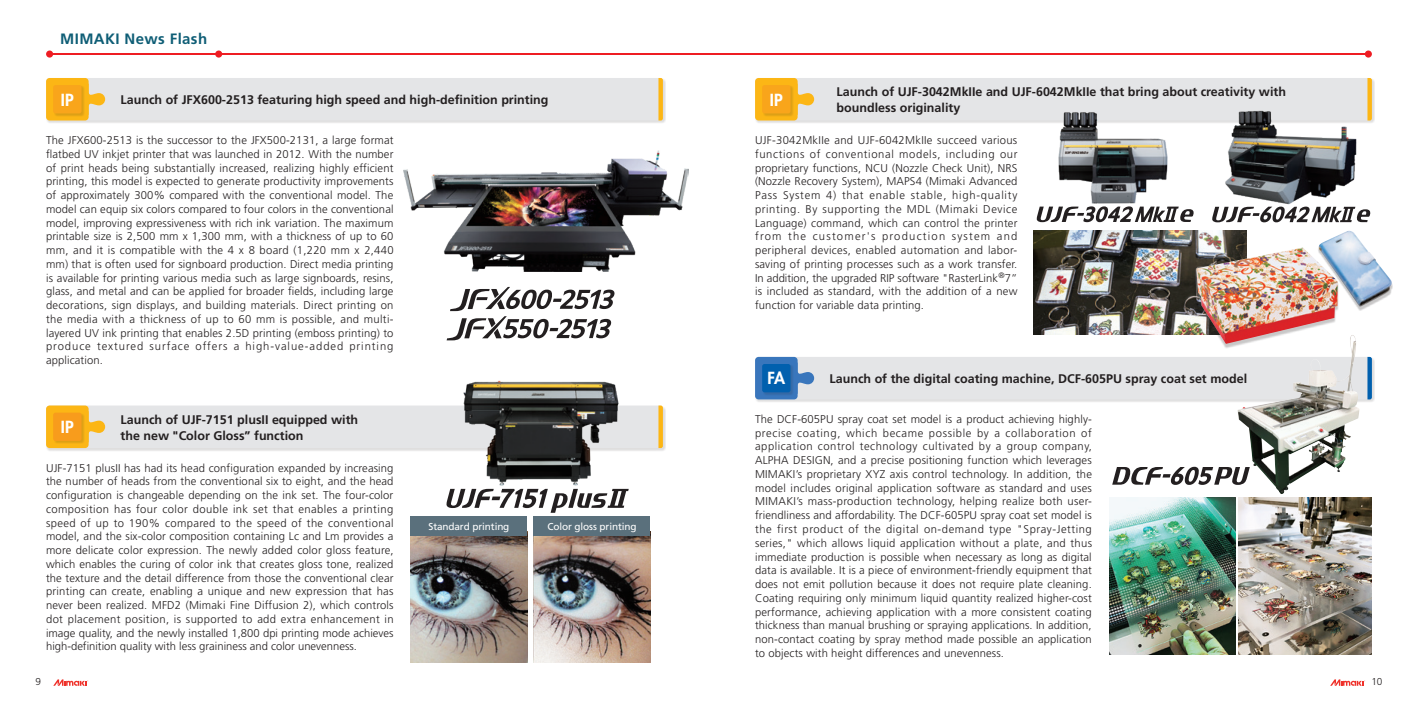
<style>
.page{position:relative;width:1418px;height:709px;background:#fff}
.page>*{position:absolute;margin:0;border:0;box-sizing:border-box;transform-origin:0 0}
.t1{font:800 16.25px "Futura Std";color:#fff}
.t2{font:700 15px "Frutiger LT Std";letter-spacing:.025em;color:#0f5e76}
.t3{font:700 12.5px/16.2px "Frutiger LT Std";color:#231f20}
.t4{font:300 11.25px/13.8px "Frutiger LT Std";letter-spacing:.01em;color:#231f20;text-align:justify}
.t5{font:10px "Frutiger LT Std";letter-spacing:-.015em;color:#fff}
.t6{font:300 10px "Frutiger LT Std";color:#231f20}
</style>
<div class="page">
<div style="left:46px;top:78px;width:620px;height:46px;background:#e1e1e2"></div>
<div style="left:46px;top:78px;width:617px;height:42px;background:#e4e5e7;border-radius:4px"></div>
<svg style="left:89px;top:93px;width:16px;height:13px"></svg>
<div style="left:46px;top:78px;width:43px;height:42px;background:#fcb615;border-radius:4px"></div>
<svg style="left:658px;top:78px;width:5px;height:42px"></svg>
<div style="left:53px;top:85px;width:32px;height:32px;background:#e8a216"></div>
<div style="left:53px;top:85px;width:28px;height:28px;background:#f9a51b;border-radius:2px"></div>
<div style="left:755px;top:78px;width:619px;height:46px;background:#231f20;opacity:.15"></div>
<div style="left:755px;top:78px;width:616px;height:42px;background:#e4e5e7;border-radius:4px"></div>
<svg style="left:797px;top:84px;width:17px;height:31px"></svg>
<div style="left:755px;top:78px;width:42px;height:42px;background:#fcb615;border-radius:4px"></div>
<svg style="left:1367px;top:78px;width:4px;height:16px"></svg>
<div style="left:762px;top:85px;width:31px;height:32px;background:#e6a216"></div>
<div style="left:762px;top:85px;width:28px;height:28px;background:#f9a51b;border-radius:2px"></div>
<div style="left:755px;top:357px;width:619px;height:46px;background:#e1e1e2"></div>
<div style="left:755px;top:357px;width:616px;height:42px;background:#e4e5e7;border-radius:4px"></div>
<svg style="left:797px;top:362px;width:17px;height:32px"></svg>
<div style="left:755px;top:357px;width:42px;height:42px;background:#3976bc;border-radius:4px"></div>
<svg style="left:1367px;top:357px;width:4px;height:42px"></svg>
<div style="left:762px;top:364px;width:31px;height:31px;background:#231f20;opacity:.15"></div>
<div style="left:762px;top:364px;width:28px;height:28px;background:#0160ae;border-radius:2px"></div>
<div style="left:46px;top:405px;width:620px;height:46px;background:#e1e1e1"></div>
<div style="left:46px;top:405px;width:617px;height:43px;background:#e4e5e7;border-radius:4px"></div>
<svg style="left:89px;top:420px;width:16px;height:13px"></svg>
<div style="left:46px;top:405px;width:43px;height:43px;background:#fcb615;border-radius:4px"></div>
<svg style="left:658px;top:405px;width:5px;height:43px"></svg>
<div style="left:53px;top:413px;width:32px;height:31px;background:#e5a116"></div>
<div style="left:53px;top:412px;width:28px;height:29px;background:#f89c1c;border-radius:2px"></div>
<img style="left:404px;top:150px;width:284px;height:122px">
<img style="left:1238px;top:497px;width:133px;height:158px">
<img style="left:1109px;top:497px;width:126px;height:158px">
<img style="left:1033px;top:230px;width:213px;height:104px">
<div style="left:1317px;top:232px;width:75px;height:79px;background:#231f20;opacity:.25"></div>
<img style="left:1318px;top:231px;width:74px;height:76px">
<div style="left:1194px;top:249px;width:145px;height:99px;background:#231f20;opacity:.25"></div>
<img style="left:1196px;top:247px;width:141px;height:97px">
<img style="left:1237px;top:335px;width:122px;height:159px">
<img style="left:1037px;top:112px;width:153px;height:92px">
<img style="left:1190px;top:94px;width:185px;height:121px">
<img style="left:449px;top:380px;width:188px;height:110px">
<img style="left:410px;top:536px;width:117px;height:127px">
<div style="left:410px;top:516px;width:117px;height:20px;background:#5a707c"></div>
<img style="left:533px;top:536px;width:117px;height:127px">
<div style="left:533px;top:516px;width:117px;height:20px;background:#5a707c"></div>
<svg style="left:1036px;top:206px;width:158px;height:16px"></svg>
<svg style="left:1211px;top:206px;width:159px;height:16px"></svg>
<svg style="left:1112px;top:467px;width:137px;height:18px"></svg>
<svg style="left:446px;top:489px;width:182px;height:24px"></svg>
<svg style="left:446px;top:287px;width:168px;height:53px"></svg>
<hr style="left:50px;top:54px;width:1318px;height:1px;background:#ee1d23">
<div style="left:46px;top:50px;width:7px;height:8px;background:#ee1d23;border-radius:50%"></div>
<div style="left:215px;top:50px;width:7px;height:8px;background:#ee1d23;border-radius:50%"></div>
<svg style="left:1364px;top:50px;width:7px;height:8px"></svg>
<svg style="left:54px;top:679px;width:34px;height:6px"></svg>
<svg style="left:1330px;top:679px;width:35px;height:6px"></svg>
<h2 class="t2" style="left:60px;top:30px;width:148px">MIMAKI News Flash</h2>
<h1 class="t1" style="left:61px;top:89px;width:14px">IP</h1>
<p class="t3" style="left:120px;top:92px;width:429px">Launch of JFX600-2513 featuring high speed and high-definition printing</p>
<p class="t3" style="left:836px;top:84px;width:451px">Launch of UJF-3042MkIIe and UJF-6042MkIIe that bring about creativity with boundless originality</p>
<h1 class="t1" style="left:770px;top:89px;width:14px">IP</h1>
<p class="t4" style="left:46px;top:133px;width:349px">The JFX600-2513 is the successor to the JFX500-2131, a large format flatbed UV inkjet printer that was launched in 2012. With the number of print heads being substantially increased, realizing highly efficient printing, this model is expected to generate productivity improvements of approximately 300% compared with the conventional model. The model can equip six colors compared to four colors in the conventional model, improving expressiveness with rich ink variation. The maximum printable size is 2,500 mm x 1,300 mm, with a thickness of up to 60 mm, and it is compatible with the 4 x 8 board (1,220 mm x 2,440 mm) that is often used for signboard production. Direct media printing is available for printing various media such as large signboards, resins, glass, and metal and can be applied for broader fields, including large decorations, sign displays, and building materials. Direct printing on the media with a thickness of up to 60 mm is possible, and multi&shy;layered UV ink printing that enables 2.5D printing (emboss printing) to produce textured surface offers a high-value-added printing application.</p>
<p class="t4" style="left:755px;top:133px;width:264px">UJF-3042MkIIe and UJF-6042MkIIe succeed various functions of conventional models, including our proprietary functions, NCU (Nozzle Check Unit), NRS (Nozzle Recovery System), MAPS4 (Mimaki Advanced Pass System 4) that enable stable, high-quality printing. By supporting the MDL (Mimaki Device Language) command, which can control the printer from the customer's production system and peripheral devices, enabled automation and labor&shy;saving of printing processes such as a work transfer.<br>In addition, the upgraded RIP software "RasterLink<sup>®</sup>7” is included as standard, with the addition of a new function for variable data printing.</p>
<h1 class="t1" style="left:61px;top:417px;width:14px">IP</h1>
<p class="t3" style="left:120px;top:411px;width:239px">Launch of UJF-7151 plusII equipped with the new "Color Gloss” function</p>
<p class="t4" style="left:46px;top:461px;width:349px">UJF-7151 plusII has had its head configuration expanded by increasing the number of heads from the conventional six to eight, and the head configuration is changeable depending on the ink set. The four-color composition has four color double ink set that enables a printing speed of up to 190% compared to the speed of the conventional model, and the six-color composition containing Lc and Lm provides a more delicate color expression. The newly added color gloss feature, which enables the curing of color ink that creates gloss tone, realized the texture and the detail difference from those the conventional clear printing can create, enabling a unique and new expression that has never been realized. MFD2 (Mimaki Fine Diffusion 2), which controls dot placement position, is supported to add extra enhancement in image quality, and the newly installed 1,800 dpi printing mode achieves high-definition quality with less graininess and color unevenness.</p>
<p class="t5" style="left:428px;top:520px;width:82px">Standard printing</p>
<p class="t5" style="left:547px;top:520px;width:91px">Color gloss printing</p>
<h1 class="t1" style="left:767px;top:368px;width:19px">FA</h1>
<p class="t3" style="left:829px;top:371px;width:419px">Launch of the digital coating machine, DCF-605PU spray coat set model</p>
<p class="t4" style="left:755px;top:412px;width:338px">The DCF-605PU spray coat set model is a product achieving highly&shy;precise coating, which became possible by a collaboration of application control technology cultivated by a group company, ALPHA DESIGN, and a precise positioning function which leverages MIMAKI’s proprietary XYZ axis control technology. In addition, the model includes original application software as standard and uses MIMAKI’s mass-production technology, helping realize both user&shy;friendliness and affordability. The DCF-605PU spray coat set model is the first product of the digital on-demand type "Spray-Jetting series," which allows liquid application without a plate, and thus immediate production is possible when necessary as long as digital data is available. It is a piece of environment-friendly equipment that does not emit pollution because it does not require plate cleaning.<br>Coating requiring only minimum liquid quantity realized higher-cost performance, achieving application with a more consistent coating thickness than manual brushing or spraying applications. In addition, non-contact coating by spray method made possible an application to objects with height differences and unevenness.</p>
<p class="t6" style="left:35px;top:676px;width:7px">9</p>
<p class="t6" style="left:1371px;top:676px;width:13px">10</p>
</div>
